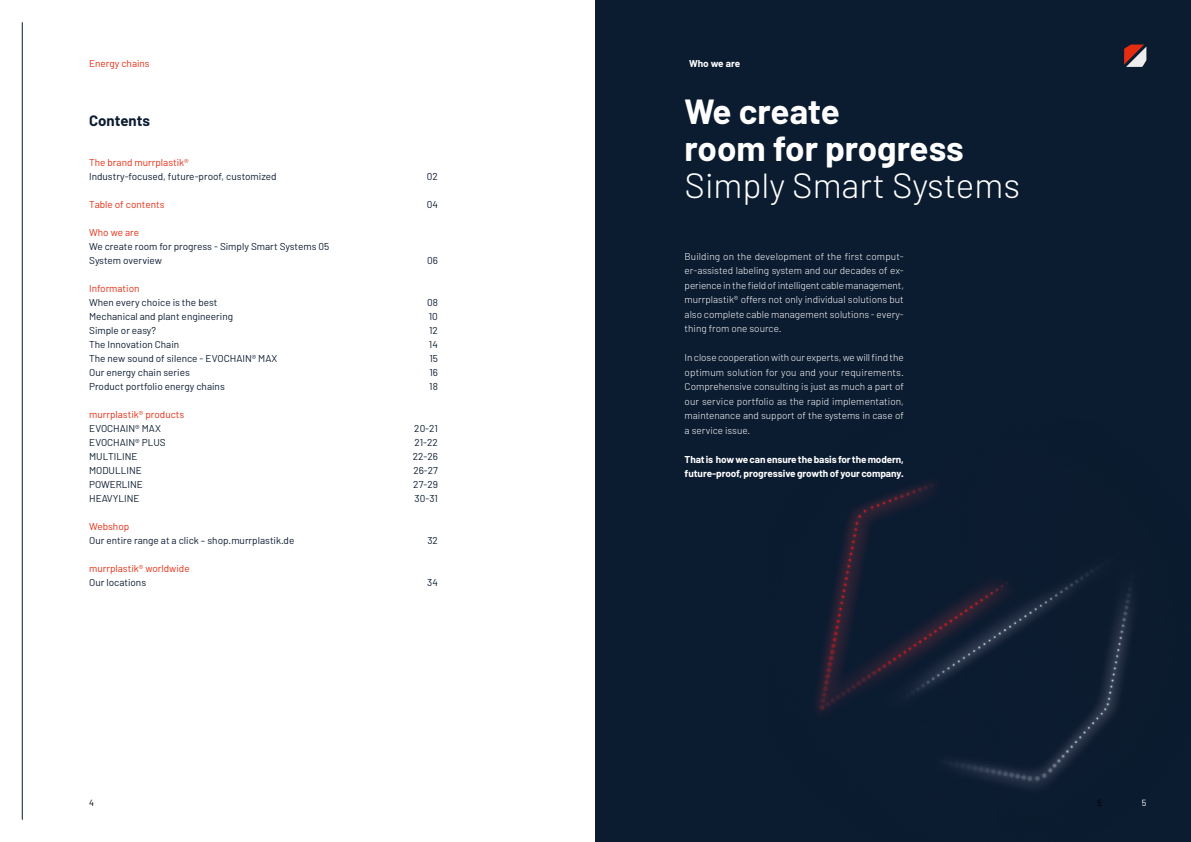
<style>
.page{position:relative;width:1191px;height:842px;background:#fff}
.page>*{position:absolute;margin:0;border:0;box-sizing:border-box;transform-origin:0 0}
.t1{font:700 35px/37px "Barlow";letter-spacing:-.005em;color:#fff}
.t2{font:300 35px "Barlow";color:#fff}
.t3{font:700 15px "Barlow";color:#0b1b30}
.t4{font:300 10px/14.5px "Barlow";color:#fff;text-align:justify}
.t5{font:10px/14px "Barlow";color:#0b1b30}
.t6{font:10px "Barlow";color:#e52d12}
.t7{font:700 10px/14.5px "Barlow";letter-spacing:-.01em;color:#fff}
.t8{font:9px "Barlow";color:#000}
.t9{font:9px "Barlow";color:#fff}
</style>
<div class="page">
<hr style="left:22px;top:22px;width:1px;height:798px;background:#0b1b30">
<div style="left:595px;top:0;width:596px;height:842px;background:#0b1b30"></div>
<img style="left:816px;top:482px;width:316px;height:306px">
<svg style="left:1124px;top:45px;width:22px;height:22px"></svg>
<p class="t6" style="left:89px;top:57px;width:62px">Energy chains</p>
<h2 class="t3" style="left:89px;top:112px;width:62px">Contents</h2>
<p class="t6" style="left:89px;top:156px;width:101px">The brand murrplastik®</p>
<p class="t5" style="left:89px;top:169px;width:189px">Industry-focused, future-proof, customized</p>
<p class="t5" style="left:427px;top:169px;width:13px">02</p>
<p class="t6" style="left:89px;top:198px;width:77px">Table of contents</p>
<p class="t5" style="left:427px;top:197px;width:13px">04</p>
<p class="t6" style="left:89px;top:226px;width:51px">Who we are</p>
<p class="t5" style="left:89px;top:239px;width:242px">We create room for progress - Simply Smart Systems 05<br>System overview</p>
<p class="t5" style="left:427px;top:253px;width:12px">06</p>
<p class="t6" style="left:89px;top:282px;width:52px">Information</p>
<p class="t5" style="left:89px;top:295px;width:130px">When every choice is the best</p>
<p class="t5" style="left:427px;top:295px;width:12px">08</p>
<p class="t5" style="left:89px;top:309px;width:145px">Mechanical and plant engineering</p>
<p class="t5" style="left:429px;top:309px;width:11px">10</p>
<p class="t5" style="left:89px;top:323px;width:68px">Simple or easy?</p>
<p class="t5" style="left:429px;top:323px;width:10px">12</p>
<p class="t5" style="left:89px;top:337px;width:92px">The Innovation Chain</p>
<p class="t5" style="left:429px;top:337px;width:10px">14</p>
<p class="t5" style="left:89px;top:351px;width:190px">The new sound of silence - EVOCHAIN® MAX</p>
<p class="t5" style="left:429px;top:351px;width:10px">15</p>
<p class="t5" style="left:89px;top:365px;width:102px">Our energy chain series</p>
<p class="t5" style="left:429px;top:365px;width:10px">16</p>
<p class="t5" style="left:89px;top:379px;width:137px">Product portfolio energy chains</p>
<p class="t5" style="left:429px;top:379px;width:10px">18</p>
<p class="t6" style="left:89px;top:408px;width:97px">murrplastik® products</p>
<p class="t5" style="left:89px;top:421px;width:73px">EVOCHAIN® MAX</p>
<p class="t5" style="left:414px;top:421px;width:25px">20-21</p>
<p class="t5" style="left:89px;top:435px;width:78px">EVOCHAIN® PLUS</p>
<p class="t5" style="left:414px;top:435px;width:25px">21-22</p>
<p class="t5" style="left:89px;top:449px;width:50px">MULTILINE</p>
<p class="t5" style="left:413px;top:449px;width:27px">22-26</p>
<p class="t5" style="left:89px;top:463px;width:54px">MODULLINE</p>
<p class="t5" style="left:413px;top:463px;width:26px">26-27</p>
<p class="t5" style="left:89px;top:477px;width:55px">POWERLINE</p>
<p class="t5" style="left:413px;top:477px;width:26px">27-29</p>
<p class="t5" style="left:89px;top:491px;width:52px">HEAVYLINE</p>
<p class="t5" style="left:414px;top:491px;width:25px">30-31</p>
<p class="t6" style="left:89px;top:520px;width:42px">Webshop</p>
<p class="t5" style="left:89px;top:533px;width:207px">Our entire range at a click – shop.murrplastik.de</p>
<p class="t5" style="left:427px;top:533px;width:12px">32</p>
<p class="t6" style="left:89px;top:562px;width:102px">murrplastik® worldwide</p>
<p class="t5" style="left:89px;top:575px;width:59px">Our locations</p>
<p class="t5" style="left:427px;top:575px;width:12px">34</p>
<p class="t7" style="left:689px;top:56px;width:53px">Who we are</p>
<h1 class="t1" style="left:684px;top:93px;width:281px">We create<br>room for progress</h1>
<h1 class="t2" style="left:684px;top:164px;width:337px">Simply Smart Systems</h1>
<p class="t4" style="left:684px;top:249px;width:221px">Building on the development of the first comput&shy;er-assisted labeling system and our decades of ex&shy;perience in the field of intelligent cable management, murrplastik® offers not only individual solutions but also complete cable management solutions - every&shy;thing from one source.</p>
<p class="t4" style="left:684px;top:350px;width:221px">In close cooperation with our experts, we will find the optimum solution for you and your requirements.<br>Comprehensive consulting is just as much a part of our service portfolio as the rapid implementation, maintenance and support of the systems in case of a service issue.</p>
<p class="t7" style="left:684px;top:452px;width:221px">That is how we can ensure the basis for the modern, future-proof, progressive growth of your company.</p>
<p class="t8" style="left:89px;top:798px;width:6px">4</p>
<p class="t8" style="left:1097px;top:798px;width:6px">5</p>
<p class="t9" style="left:1141px;top:798px;width:6px">5</p>
</div>
